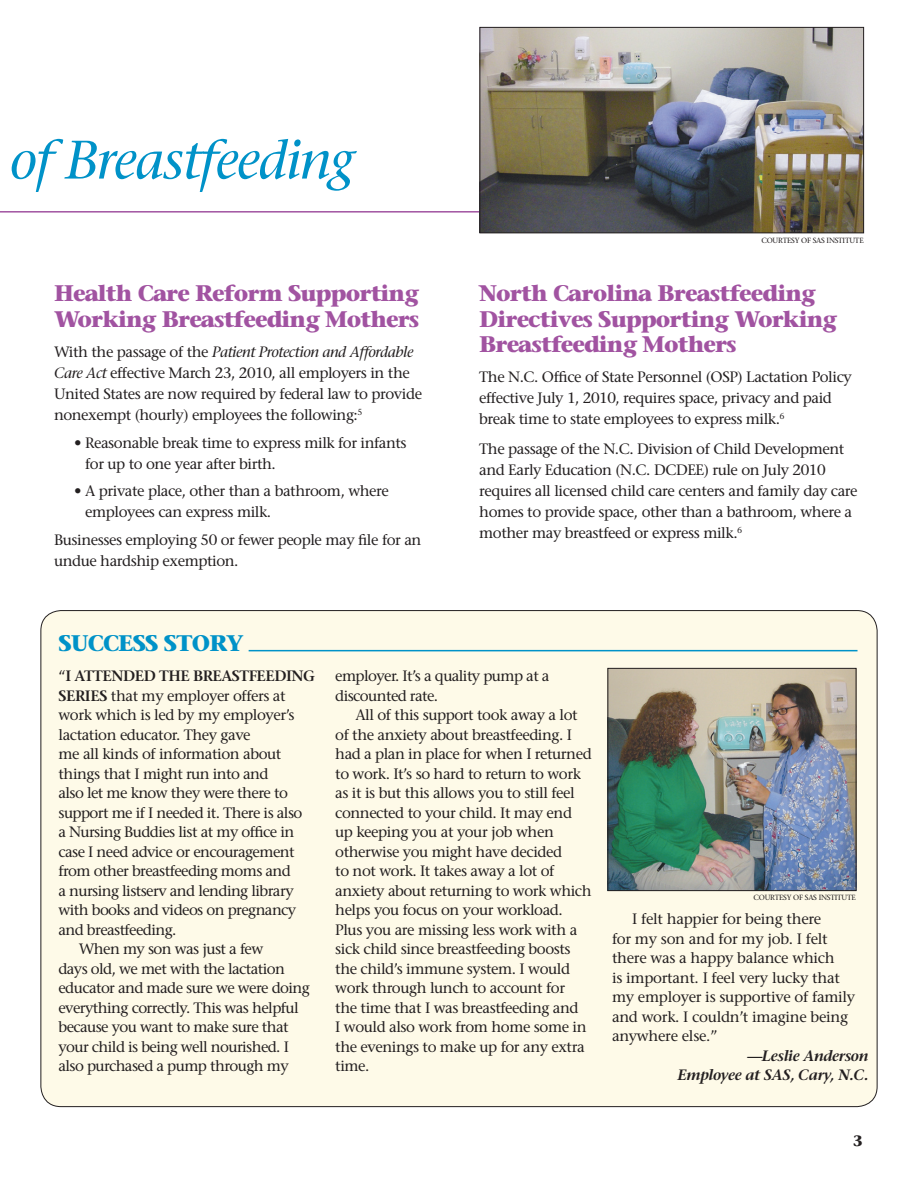
<style>
.page{position:relative;width:918px;height:1188px;background:#fff}
.page>*{position:absolute;margin:0;border:0;box-sizing:border-box;transform-origin:0 0}
.t1{font:italic 54px "Stone Serif";letter-spacing:-.03em;color:#0092c8}
.t2{font:700 22.5px/25.5px "Stone Serif";letter-spacing:-.04em;color:#a153a1}
.t3{font:700 22.5px "Stone Serif";letter-spacing:-.04em;color:#0092c8}
.t4{font:15px/19.5px "Stone Serif";letter-spacing:-.03em;color:#231f20}
.t5{font:italic 600 15px/19.5px "Stone Serif";letter-spacing:-.03em;color:#231f20;text-align:right}
.t6{font:600 15px "Stone Serif";letter-spacing:-.03em;color:#231f20}
.t7{font:700 15px "Stone Serif";color:#231f20}
.t8{font:7.5px "Stone Serif";letter-spacing:-.03em;color:#231f20}
.s1{font-style:italic}
.s2{font-weight:400}
.s3{font-weight:600}
</style>
<div class="page">
<div style="left:41px;top:611px;width:836px;height:496px;background:#fefae8;border-radius:20px"></div>
<hr style="left:0;top:211px;width:864px;height:2px;background:#a153a1">
<img style="left:482px;top:29px;width:380px;height:202px">
<div style="left:480px;top:27px;width:384px;height:206px;border:1px solid #231f20"></div>
<img style="left:610px;top:670px;width:244px;height:219px">
<div style="left:608px;top:668px;width:248px;height:223px;border:1px solid #231f20"></div>
<hr style="left:249px;top:650px;width:609px;height:1px;background:#0092c8">
<h1 class="t1" style="left:10px;top:127px;width:346px">of Breastfeeding</h1>
<h2 class="t2" style="left:54px;top:280px;width:367px">Health Care Reform Supporting<br>Working Breastfeeding Mothers</h2>
<p class="t4" style="left:54px;top:341px;width:370px;line-height:21px">With the passage of the <span class="s1">Patient Protection and Affordable Care Act</span> effective March 23, 2010, all employers in the United States are now required by federal law to provide nonexempt (hourly) employees the following:<sup>5</sup></p>
<p class="t4" style="left:85px;top:432px;width:323px;line-height:21px;text-indent:-11px">• Reasonable break time to express milk for infants for up to one year after birth.</p>
<p class="t4" style="left:85px;top:481px;width:305px;line-height:21px;text-indent:-11px">• A private place, other than a bathroom, where employees can express milk.</p>
<p class="t4" style="left:54px;top:529px;width:369px;line-height:21px">Businesses employing 50 or fewer people may file for an undue hardship exemption.</p>
<h2 class="t3" style="left:58px;top:629px;width:187px">Success StorY</h2>
<p class="t8" style="left:761px;top:236px;width:11px">Courtes</p>
<p class="t8" style="left:795px;top:236px;width:40px">y o f SAS Institute</p>
<h2 class="t2" style="left:479px;top:280px;width:359px">North Carolina Breastfeeding<br>Directives Supporting Working<br>Breastfeeding Mothers</h2>
<p class="t4" style="left:479px;top:367px;width:374px;line-height:21px">The N.C. Office of State Personnel (OSP) Lactation Policy effective July 1, 2010, requires space, privacy and paid break time to state employees to express milk.<sup>6</sup></p>
<p class="t4" style="left:479px;top:439px;width:380px;line-height:21px">The passage of the N.C. Division of Child Development and Early Education (N.C. DCDEE) rule on July 2010 requires all licensed child care centers and family day care homes to provide space, other than a bathroom, where a mother may breastfeed or express milk.<sup>6</sup></p>
<p class="t6" style="left:58px;top:667px;width:258px"><span class="s2">“</span>I ATTENDED THE BREASTFEEDING</p>
<p class="t4" style="left:58px;top:686px;width:229px"><span class="s3">SERIES</span> that my employer offers at</p>
<p class="t4" style="left:58px;top:705px;width:238px">work which is led by my employer’s</p>
<p class="t4" style="left:58px;top:725px;width:194px">lactation educator. They gave</p>
<p class="t4" style="left:58px;top:744px;width:224px">me all kinds of information about</p>
<p class="t4" style="left:58px;top:764px;width:211px">things that I might run into and</p>
<p class="t4" style="left:58px;top:783px;width:231px">also let me know they were there to</p>
<p class="t4" style="left:58px;top:803px;width:245px">support me if I needed it. There is also</p>
<p class="t4" style="left:58px;top:822px;width:237px">a Nursing Buddies list at my office in</p>
<p class="t4" style="left:58px;top:842px;width:238px">case I need advice or encouragement</p>
<p class="t4" style="left:58px;top:861px;width:234px">from other breastfeeding moms and</p>
<p class="t4" style="left:58px;top:881px;width:237px">a nursing listserv and lending library</p>
<p class="t4" style="left:58px;top:900px;width:239px">with books and videos on pregnancy</p>
<p class="t4" style="left:58px;top:920px;width:119px">and breastfeeding.</p>
<p class="t4" style="left:79px;top:939px;width:186px">When my son was just a few</p>
<p class="t4" style="left:58px;top:959px;width:228px">days old, we met with the lactation</p>
<p class="t4" style="left:58px;top:978px;width:253px">educator and made sure we were doing</p>
<p class="t4" style="left:58px;top:998px;width:242px">everything correctly. This was helpful</p>
<p class="t4" style="left:58px;top:1017px;width:232px">because you want to make sure that</p>
<p class="t4" style="left:58px;top:1037px;width:232px">your child is being well nourished. I</p>
<p class="t4" style="left:58px;top:1056px;width:232px">also purchased a pump through my</p>
<p class="t4" style="left:335px;top:666px;width:216px">employer. It’s a quality pump at a discounted rate.</p>
<p class="t4" style="left:335px;top:705px;width:258px;text-indent:20px">All of this support took away a lot of the anxiety about breastfeeding. I had a plan in place for when I returned to work. It’s so hard to return to work as it is but this allows you to still feel connected to your child. It may end up keeping you at your job when otherwise you might have decided<br>to not work. It takes away a lot of anxiety about returning to work which helps you focus on your workload.<br>Plus you are missing less work with a sick child since breastfeeding boosts the child’s immune system. I would work through lunch to account for<br>the time that I was breastfeeding and<br>I would also work from home some in the evenings to make up for any extra time.</p>
<p class="t8" style="left:753px;top:893px;width:11px">Courtes</p>
<p class="t8" style="left:787px;top:893px;width:40px">y o f SAS Institute</p>
<p class="t4" style="left:612px;top:909px;width:245px;text-indent:20px">I felt happier for being there<br>for my son and for my job. I felt there was a happy balance which<br>is important. I feel very lucky that my employer is supportive of family and work. I couldn’t imagine being anywhere else.”</p>
<p class="t5" style="left:678px;top:1046px;width:192px">—Leslie Anderson<br>Employee at SAS, Cary, N.C.</p>
<p class="t7" style="left:853px;top:1131px;width:11px">3</p>
</div>
